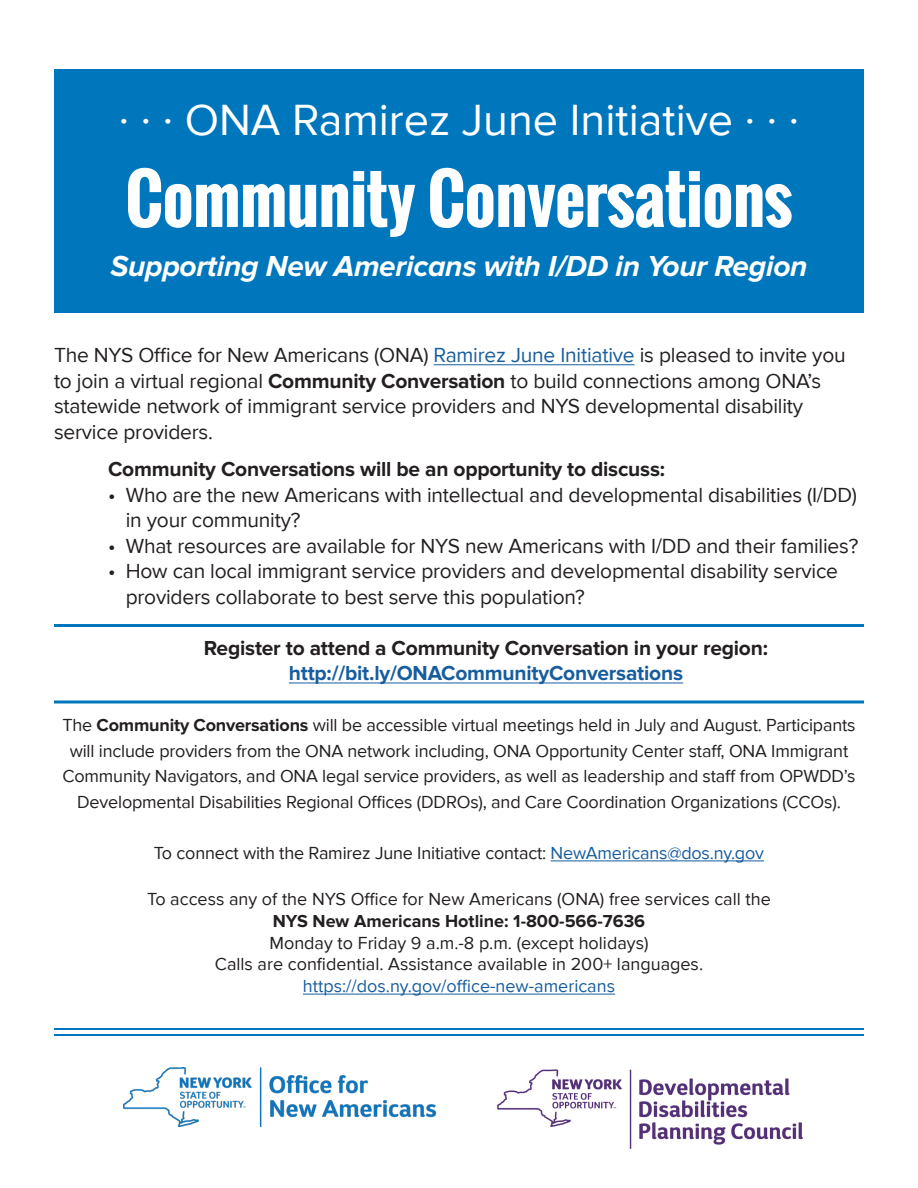
<style>
.page{position:relative;width:918px;height:1188px;background:#fff}
.page>*{position:absolute;margin:0;border:0;box-sizing:border-box;transform-origin:0 0}
.t1{font:700 66px "Oswald";letter-spacing:-.01em;color:#fff}
.t2{font:45px "Proxima Nova";color:#fff}
.t3{font:italic 700 30px "Proxima Nova";letter-spacing:-.01em;color:#fff}
.t4{font:21px/25.5px "Proxima Nova";letter-spacing:-.01em;color:#231f20}
.t5{font:700 21px "Proxima Nova";letter-spacing:-.01em;color:#231f20}
.t6{font:700 21px "Proxima Nova";letter-spacing:-.01em;color:#175d9e}
.t7{font:18px/25.5px "Proxima Nova";letter-spacing:-.01em;color:#231f20;text-align:center}
.t8{font:18px "Proxima Nova";color:#175d9e}
.t9{font:700 18px "Proxima Nova";color:#231f20}
.s1{color:#175d9e}
.s2{font-weight:700}
</style>
<div class="page">
<img style="left:497px;top:1069px;width:306px;height:80px">
<img style="left:123px;top:1068px;width:313px;height:59px">
<div style="left:54px;top:70px;width:810px;height:243px;background:#0077bd"></div>
<hr style="left:434px;top:365px;width:201px;height:1px;background:#175d9e">
<hr style="left:289px;top:683px;width:394px;height:1px;background:#175d9e">
<hr style="left:551px;top:861px;width:213px;height:1px;background:#175d9e">
<hr style="left:303px;top:994px;width:312px;height:1px;background:#175d9e">
<hr style="left:54px;top:1035px;width:810px;height:1px;background:#0077bd">
<hr style="left:54px;top:1029px;width:810px;height:1px;background:#0077bd">
<hr style="left:54px;top:624px;width:810px;height:3px;background:#0077bd">
<svg style="left:54px;top:700px;width:810px;height:4px;background:#3f98cd"></svg>
<p class="t2" style="left:119px;top:95px;width:682px">. . . ONA Ramirez June Initiative . . .</p>
<p class="t1" style="left:125px;top:149px;width:669px">COMMUNITY CONVERSATIONS</p>
<p class="t3" style="left:110px;top:249px;width:699px">Supporting New Americans with I/DD in Your Region</p>
<p class="t4" style="left:54px;top:343px;width:793px">The NYS Office for New Americans (ONA) <span class="s1">Ramirez June Initiative</span> is pleased to invite you to join a virtual regional <span class="s2">Community Conversation</span> to build connections among ONA’s statewide network of immigrant service providers and NYS developmental disability service providers.</p>
<p class="t5" style="left:108px;top:457px;width:559px">Community Conversations will be an opportunity to discuss:</p>
<p class="t4" style="left:126px;top:482px;width:733px;text-indent:-18px">• Who are the new Americans with intellectual and developmental disabilities (I/DD) in your community?</p>
<p class="t4" style="left:108px;top:533px;width:752px">• What resources are available for NYS new Americans with I/DD and their families?</p>
<p class="t4" style="left:126px;top:559px;width:714px;text-indent:-18px">• How can local immigrant service providers and developmental disability service providers collaborate to best serve this population?</p>
<p class="t5" style="left:204px;top:636px;width:566px">Register to attend a Community Conversation in your region:</p>
<p class="t6" style="left:289px;top:661px;width:396px">http://bit.ly/ONACommunityConversations</p>
<p class="t7" style="left:62px;top:713px;width:795px">The <span class="s2">Community Conversations</span> will be accessible virtual meetings held in July and August. Participants will include providers from the ONA network including, ONA Opportunity Center staff, ONA Immigrant Community Navigators, and ONA legal service providers, as well as leadership and staff from OPWDD’s Developmental Disabilities Regional Offices (DDROs), and Care Coordination Organizations (CCOs).</p>
<p class="t7" style="left:154px;top:840px;width:612px">To connect with the Ramirez June Initiative contact: <span class="s1">NewAmericans@dos.ny.gov</span></p>
<p class="t7" style="left:147px;top:887px;width:625px">To access any of the NYS Office for New Americans (ONA) free services call the</p>
<p class="t9" style="left:273px;top:911px;width:374px">NYS New Americans Hotline: 1-800-566-7636</p>
<p class="t7" style="left:269px;top:930px;width:381px">Monday to Friday 9 a.m.-8 p.m. (except holidays)</p>
<p class="t7" style="left:215px;top:952px;width:490px">Calls are confidential. Assistance available in 200+ languages.</p>
<p class="t8" style="left:303px;top:976px;width:314px">https://dos.ny.gov/office-new-americans</p>
</div>
